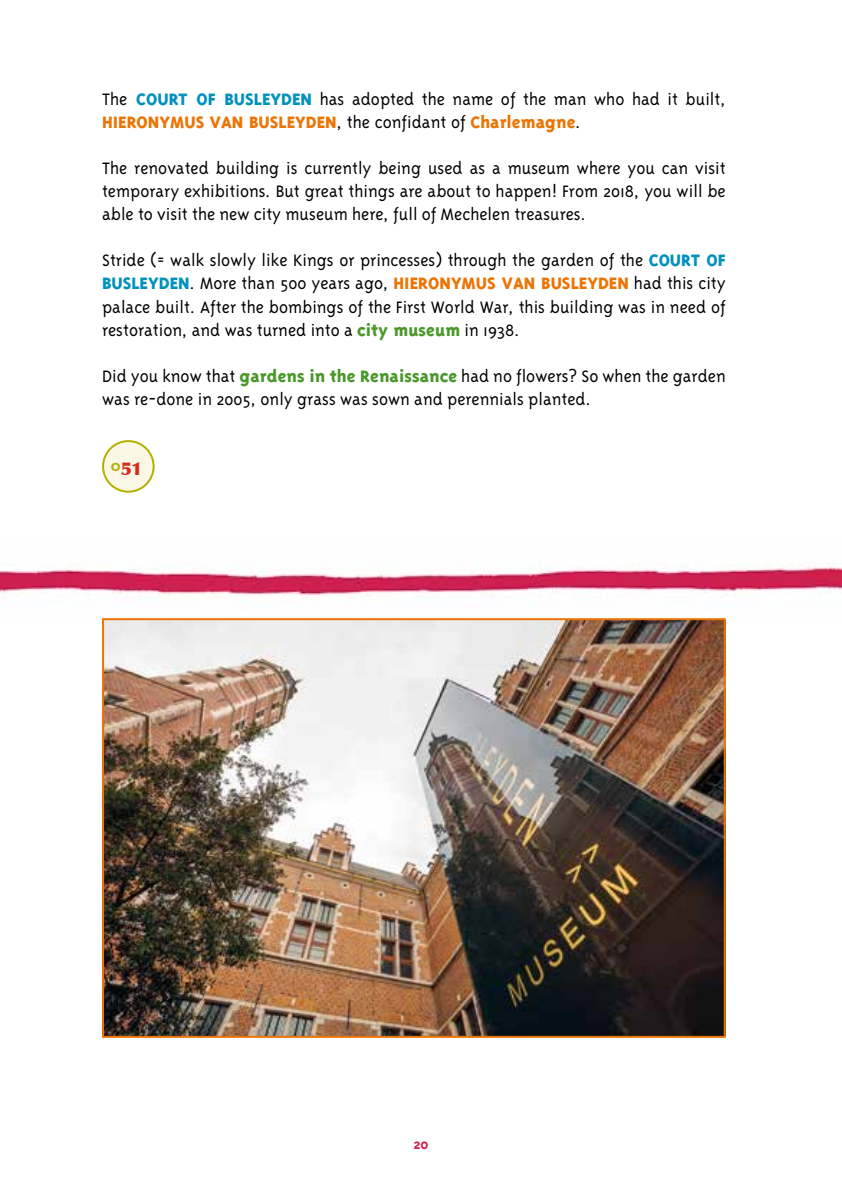
<style>
.page{position:relative;width:842px;height:1191px;background:#fff}
.page>*{position:absolute;margin:0;border:0;box-sizing:border-box;transform-origin:0 0}
.t1{font:300 19px/23px "Triplex";color:#000}
.t2{font:900 18px "Optima";color:#d72c1b}
.t3{font:700 16px "Triplex";color:#d02150}
.s1{font-weight:800;color:#0091bc}
.s2{font-weight:800;color:#ec7405}
.s3{font-weight:800;color:#4a972b}
.s4{font-size:28px;color:#b4b004}
</style>
<div class="page">
<img style="left:0;top:563px;width:842px;height:40px">
<div style="left:103px;top:441px;width:51px;height:51px;background:#faf7e7;border-radius:50%"></div>
<div style="left:102px;top:440px;width:53px;height:53px;border:2px solid #b4b004;border-radius:50%"></div>
<img style="left:105px;top:621px;width:618px;height:413px">
<div style="left:102px;top:618px;width:624px;height:419px;border:2px solid #ec7405"></div>
<p class="t1" style="left:102px;top:88px;width:625px">The <span class="s1">COURT OF BUSLEYDEN</span> has adopted the name of the man who had it built,<br><span class="s2">HIERONYMUS VAN BUSLEYDEN</span>, the confidant of <span class="s2">Charlemagne</span>.</p>
<p class="t1" style="left:102px;top:157px;width:625px;text-align:justify">The renovated building is currently being used as a museum where you can visit temporary exhibitions. But great things are about to happen! From 2018, you will be able to visit the new city museum here, full of Mechelen treasures.</p>
<p class="t1" style="left:102px;top:249px;width:625px;text-align:justify">Stride (= walk slowly like Kings or princesses) through the garden of the <span class="s1">COURT OF BUSLEYDEN</span>. More than 500 years ago, <span class="s2">HIERONYMUS VAN BUSLEYDEN</span> had this city palace built. After the bombings of the First World War, this building was in need of restoration, and was turned into a <span class="s3">city museum</span> in 1938.</p>
<p class="t1" style="left:102px;top:364px;width:625px">Did you know that <span class="s3">gardens in the Renaissance</span> had no flowers? So when the garden was re-done in 2005, only grass was sown and perennials planted.</p>
<p class="t2" style="left:110px;top:458px;width:34px"><span class="s4">°</span>51</p>
<p class="t3" style="left:413px;top:1134px;width:17px">20</p>
</div>
